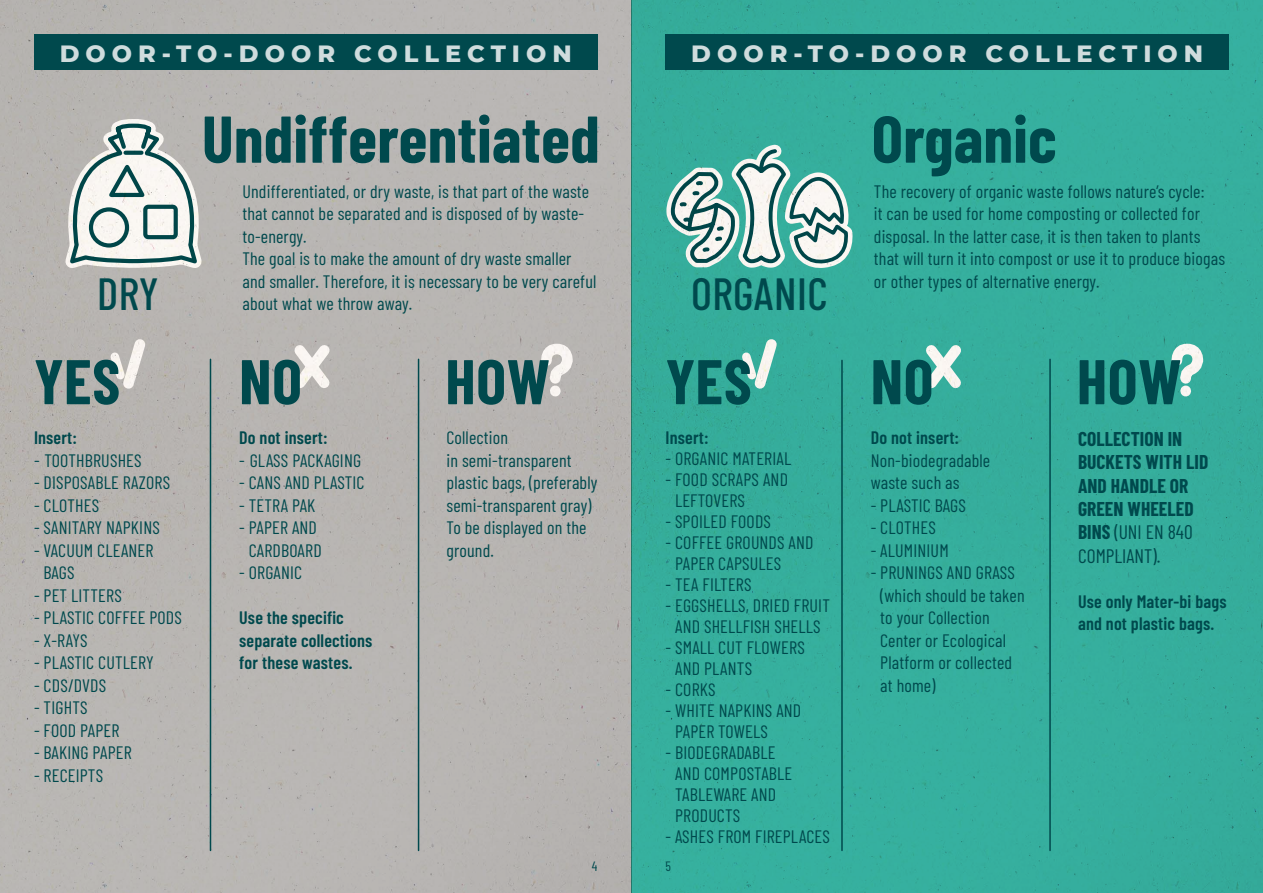
<style>
.page{position:relative;width:1263px;height:893px;background:#fff}
.page>*{position:absolute;margin:0;border:0;box-sizing:border-box;transform-origin:0 0}
.t1{font:700 66px "Barlow Condensed";letter-spacing:.005em;color:#00494d}
.t2{font:700 63px "Barlow Condensed";letter-spacing:.01em;color:#00494d}
.t3{font:500 45px "Barlow Condensed";letter-spacing:.01em;color:#00494d}
.t4{font:800 42.15px "Akrobat";color:#00494d}
.t5{font:800 24px "Montserrat";letter-spacing:.25em;color:#cfdcdd}
.t6{font:700 19.5px/23.4px "Barlow Condensed";color:#00494d}
.t7{font:18px/22.5px "Barlow Condensed";letter-spacing:.01em;color:#00494d}
.t8{font:600 18px/22.5px "Barlow Condensed";letter-spacing:.01em;color:#00494d}
.t9{font:13.5px "Barlow Condensed";color:#00494d}
.s1{font-weight:400}
</style>
<div class="page">
<div style="left:0;top:0;width:631px;height:893px;background:#b8b5b2"></div>
<div style="left:631px;top:0;width:632px;height:893px;background:#35ae9d"></div>
<svg style="left:666px;top:139px;width:187px;height:137px"></svg>
<svg style="left:736px;top:331px;width:48px;height:66px"></svg>
<svg style="left:916px;top:340px;width:51px;height:49px"></svg>
<svg style="left:1171px;top:342px;width:35px;height:50px"></svg>
<hr style="left:210px;top:359px;width:1px;height:491px;background:#00494d">
<hr style="left:418px;top:359px;width:1px;height:491px;background:#00494d">
<div style="left:34px;top:34px;width:563px;height:36px;background:#00494d"></div>
<hr style="left:841px;top:360px;width:2px;height:490px;background:#00494d">
<hr style="left:1049px;top:359px;width:2px;height:491px;background:#00494d">
<div style="left:665px;top:34px;width:564px;height:36px;background:#00494d"></div>
<h3 class="t5" style="left:60px;top:36px;width:513px">DOOR-TO-DOOR COLLECTION</h3>
<h1 class="t1" style="left:202px;top:92px;width:399px">Undifferentiated</h1>
<h3 class="t5" style="left:691px;top:36px;width:513px">DOOR-TO-DOOR COLLECTION</h3>
<h1 class="t1" style="left:872px;top:92px;width:186px">Organic</h1>
<p class="t7" style="left:242px;top:179px;width:356px">Undifferentiated, or dry waste, is that part of the waste that cannot be separated and is disposed of by waste&shy;to-energy.<br>The goal is to make the amount of dry waste smaller and smaller. Therefore, it is necessary to be very careful about what we throw away.</p>
<h3 class="t3" style="left:97px;top:262px;width:63px">DRY</h3>
<h3 class="t3" style="left:691px;top:262px;width:138px">ORGANIC</h3>
<h3 class="t4" style="left:82px;top:268px;width:106px">SECCO</h3>
<p class="t7" style="left:874px;top:179px;width:353px">The recovery of organic waste follows nature’s cycle:<br>it can be used for home composting or collected for disposal. In the latter case, it is then taken to plants that will turn it into compost or use it to produce biogas or other types of alternative energy.</p>
<h2 class="t2" style="left:34px;top:337px;width:88px">YES</h2>
<h2 class="t2" style="left:239px;top:337px;width:64px">NO</h2>
<h2 class="t2" style="left:445px;top:337px;width:106px">HOW</h2>
<p class="t8" style="left:239px;top:425px;width:90px">Do not insert:</p>
<p class="t7" style="left:239px;top:448px;width:124px">- GLASS PACKAGING</p>
<p class="t7" style="left:239px;top:470px;width:127px">- CANS AND PLASTIC</p>
<p class="t7" style="left:239px;top:493px;width:78px">- TETRA PAK</p>
<p class="t7" style="left:239px;top:515px;width:84px;text-align:center">- PAPER AND<br>CARDBOARD</p>
<p class="t7" style="left:239px;top:560px;width:65px">- ORGANIC</p>
<p class="t8" style="left:239px;top:605px;width:135px">Use the specific separate collections for these wastes.</p>
<p class="t7" style="left:446px;top:425px;width:152px">Collection<br>in semi-transparent plastic bags, (preferably semi-transparent gray)<br>To be displayed on the ground.</p>
<p class="t8" style="left:34px;top:425px;width:45px">Insert:</p>
<p class="t7" style="left:34px;top:448px;width:109px">- TOOTHBRUSHES</p>
<p class="t7" style="left:34px;top:470px;width:138px">- DISPOSABLE RAZORS</p>
<p class="t7" style="left:34px;top:493px;width:67px">- CLOTHES</p>
<p class="t7" style="left:34px;top:515px;width:127px">- SANITARY NAPKINS</p>
<p class="t7" style="left:44px;top:538px;width:111px;text-indent:-10px">- VACUUM CLEANER<br>BAGS</p>
<p class="t7" style="left:34px;top:583px;width:89px">- PET LITTERS</p>
<p class="t7" style="left:34px;top:605px;width:149px">- PLASTIC COFFEE PODS</p>
<p class="t7" style="left:34px;top:628px;width:55px">- X-RAYS</p>
<p class="t7" style="left:34px;top:650px;width:121px">- PLASTIC CUTLERY</p>
<p class="t7" style="left:34px;top:673px;width:74px">- CDS/DVDS</p>
<p class="t7" style="left:34px;top:695px;width:55px">- TIGHTS</p>
<p class="t7" style="left:34px;top:718px;width:87px">- FOOD PAPER</p>
<p class="t7" style="left:34px;top:740px;width:99px">- BAKING PAPER</p>
<p class="t7" style="left:34px;top:763px;width:71px">- RECEIPTS</p>
<h2 class="t2" style="left:665px;top:337px;width:88px">YES</h2>
<h2 class="t2" style="left:871px;top:337px;width:64px">NO</h2>
<h2 class="t2" style="left:1077px;top:337px;width:106px">HOW</h2>
<p class="t8" style="left:871px;top:425px;width:90px">Do not insert:</p>
<p class="t7" style="left:871px;top:448px;width:121px">Non-biodegradable waste such as</p>
<p class="t7" style="left:871px;top:493px;width:97px">- PLASTIC BAGS</p>
<p class="t7" style="left:871px;top:515px;width:67px">- CLOTHES</p>
<p class="t7" style="left:871px;top:538px;width:80px">- ALUMINIUM</p>
<p class="t7" style="left:880px;top:560px;width:146px;text-indent:-10px">- PRUNINGS AND GRASS (which should be taken to your Collection<br>Center or Ecological<br>Platform or collected at home)</p>
<p class="t8" style="left:665px;top:425px;width:45px">Insert:</p>
<p class="t7" style="left:665px;top:446px;width:127px">- ORGANIC MATERIAL</p>
<p class="t7" style="left:675px;top:468px;width:114px;line-height:21px;text-indent:-10px">- FOOD SCRAPS AND<br>LEFTOVERS</p>
<p class="t7" style="left:665px;top:509px;width:107px">- SPOILED FOODS</p>
<p class="t7" style="left:675px;top:531px;width:140px;line-height:21px;text-indent:-10px">- COFFEE GROUNDS AND<br>PAPER CAPSULES</p>
<p class="t7" style="left:665px;top:572px;width:88px">- TEA FILTERS</p>
<p class="t7" style="left:665px;top:594px;width:166px;line-height:21px;text-align:center">- EGGSHELLS, DRIED FRUIT<br>AND SHELLFISH SHELLS</p>
<p class="t7" style="left:675px;top:636px;width:131px;line-height:21px;text-indent:-10px">- SMALL CUT FLOWERS<br>AND PLANTS</p>
<p class="t7" style="left:665px;top:677px;width:51px">- CORKS</p>
<p class="t7" style="left:675px;top:699px;width:128px;line-height:21px;text-indent:-10px">- WHITE NAPKINS AND<br>PAPER TOWELS</p>
<p class="t7" style="left:675px;top:741px;width:119px;line-height:21px;text-indent:-10px">- BIODEGRADABLE<br>AND COMPOSTABLE<br>TABLEWARE AND<br>PRODUCTS</p>
<p class="t7" style="left:665px;top:824px;width:166px">- ASHES FROM FIREPLACES</p>
<p class="t6" style="left:1078px;top:426px;width:132px">COLLECTION IN<br>BUCKETS WITH LID<br>AND HANDLE OR<br>GREEN WHEELED<br>BINS <span class="s1">(UNI EN 840<br>COMPLIANT).</span></p>
<p class="t8" style="left:1078px;top:589px;width:150px">Use only Mater-bi bags and not plastic bags.</p>
<p class="t9" style="left:592px;top:857px;width:7px">4</p>
<p class="t9" style="left:665px;top:857px;width:7px">5</p>
</div>
